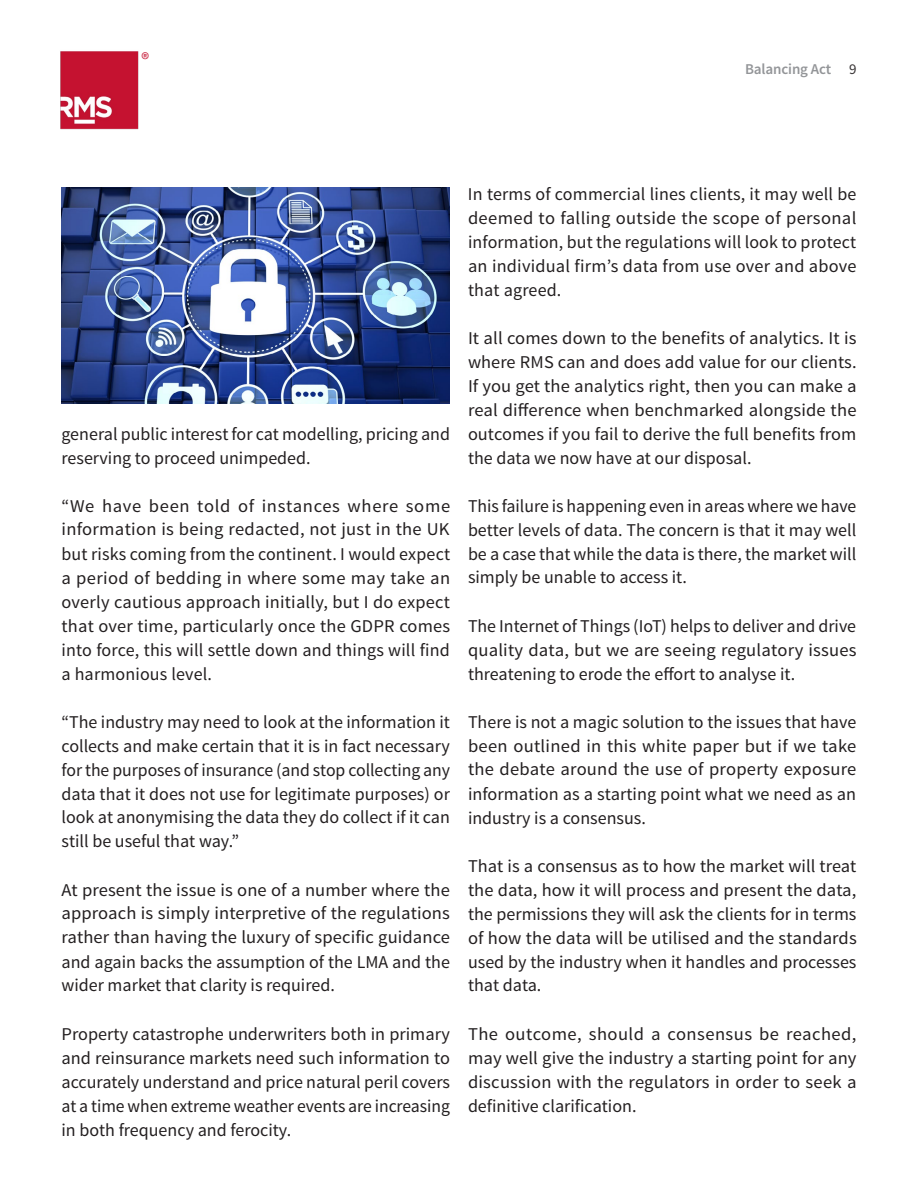
<style>
.page{position:relative;width:918px;height:1188px;background:#fff}
.page>*{position:absolute;margin:0;border:0;box-sizing:border-box;transform-origin:0 0}
.t1{font:18px/24px "Source Sans Pro";color:#231f20;text-align:justify}
.t2{font:18px "Source Sans Pro";color:#c41230}
.t3{font:600 15px "Source Sans Pro";letter-spacing:-.01em;color:#939598}
.s1{font-weight:400;color:#393536}
</style>
<div class="page">
<img style="left:60px;top:51px;width:78px;height:78px">
<img style="left:62px;top:188px;width:388px;height:216px">
<p class="t2" style="left:141px;top:48px;width:9px">®</p>
<p class="t3" style="left:745px;top:59px;width:113px">Balancing Act <span class="s1">9</span></p>
<p class="t1" style="left:62px;top:422px;width:390px">general public interest for cat modelling, pricing and reserving to proceed unimpeded.</p>
<p class="t1" style="left:62px;top:494px;width:390px">“We have been told of instances where some information is being redacted, not just in the UK but risks coming from the continent. I would expect a period of bedding in where some may take an overly cautious approach initially, but I do expect that over time, particularly once the GDPR comes into force, this will settle down and things will find a harmonious level.</p>
<p class="t1" style="left:62px;top:710px;width:390px">“The industry may need to look at the information it collects and make certain that it is in fact necessary for the purposes of insurance (and stop collecting any data that it does not use for legitimate purposes) or look at anonymising the data they do collect if it can still be useful that way.”</p>
<p class="t1" style="left:62px;top:878px;width:390px">At present the issue is one of a number where the approach is simply interpretive of the regulations rather than having the luxury of specific guidance and again backs the assumption of the LMA and the wider market that clarity is required.</p>
<p class="t1" style="left:62px;top:1022px;width:390px">Property catastrophe underwriters both in primary and reinsurance markets need such information to accurately understand and price natural peril covers at a time when extreme weather events are increasing in both frequency and ferocity.</p>
<p class="t1" style="left:468px;top:182px;width:390px">In terms of commercial lines clients, it may well be deemed to falling outside the scope of personal information, but the regulations will look to protect an individual firm’s data from use over and above that agreed.</p>
<p class="t1" style="left:468px;top:326px;width:390px">It all comes down to the benefits of analytics. It is where RMS can and does add value for our clients.<br>If you get the analytics right, then you can make a real difference when benchmarked alongside the outcomes if you fail to derive the full benefits from the data we now have at our disposal.</p>
<p class="t1" style="left:468px;top:494px;width:390px">This failure is happening even in areas where we have better levels of data. The concern is that it may well be a case that while the data is there, the market will simply be unable to access it.</p>
<p class="t1" style="left:468px;top:614px;width:390px">The Internet of Things (IoT) helps to deliver and drive quality data, but we are seeing regulatory issues threatening to erode the effort to analyse it.</p>
<p class="t1" style="left:468px;top:710px;width:390px">There is not a magic solution to the issues that have been outlined in this white paper but if we take the debate around the use of property exposure information as a starting point what we need as an industry is a consensus.</p>
<p class="t1" style="left:468px;top:854px;width:390px">That is a consensus as to how the market will treat the data, how it will process and present the data, the permissions they will ask the clients for in terms of how the data will be utilised and the standards used by the industry when it handles and processes that data.</p>
<p class="t1" style="left:468px;top:1022px;width:390px">The outcome, should a consensus be reached, may well give the industry a starting point for any discussion with the regulators in order to seek a definitive clarification.</p>
</div>
